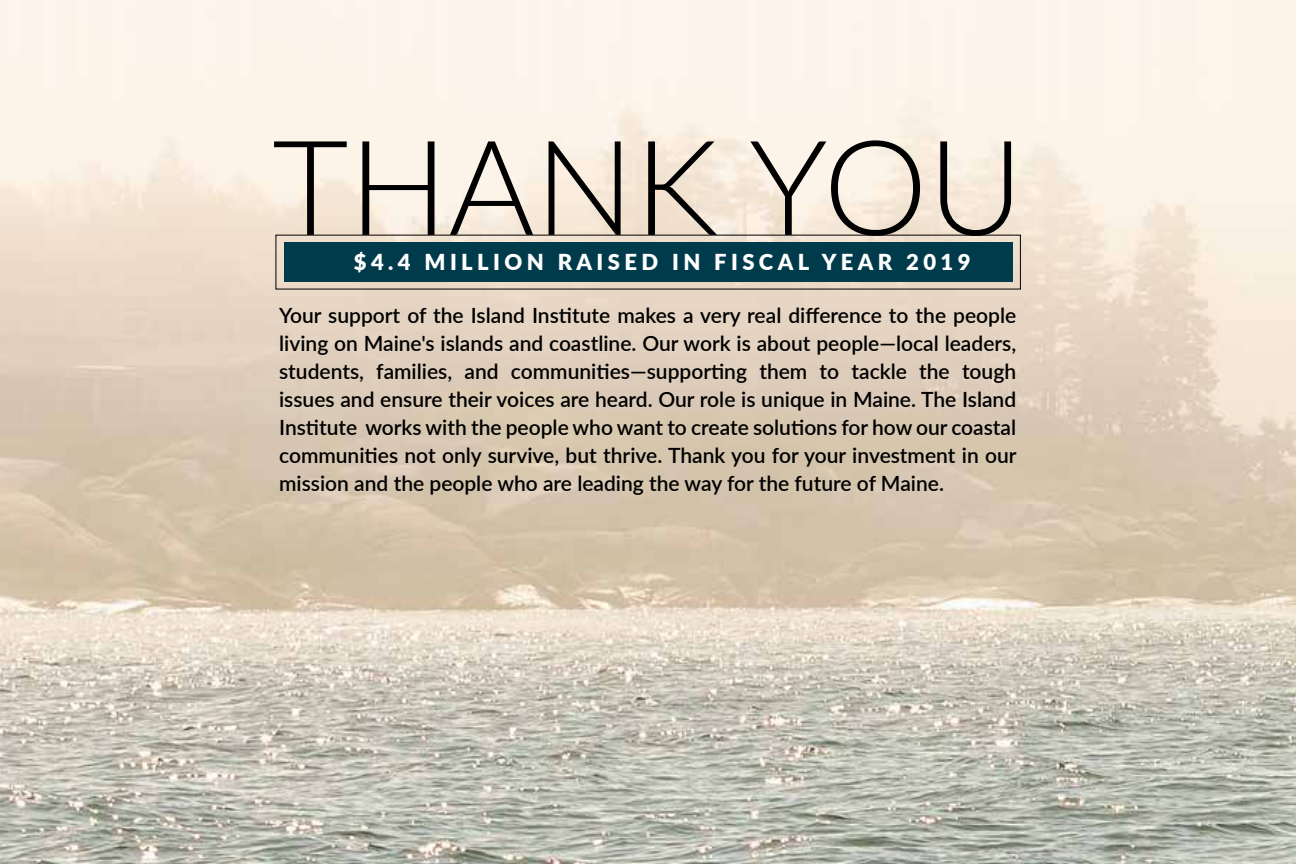
<style>
.page{position:relative;width:1296px;height:864px;background:#fff}
.page>*{position:absolute;margin:0;border:0;box-sizing:border-box;transform-origin:0 0}
.t1{font:300 132px "Lato";color:#000}
.t2{font:900 22px "Lato";letter-spacing:.2em;color:#fff}
.t3{font:600 21px/28px "Lato";color:#000;text-align:justify}
</style>
<div class="page">
<img style="left:0;top:0;width:1296px;height:864px">
<div style="left:284px;top:242px;width:728px;height:40px;background:#003b4c"></div>
<h1 class="t1" style="left:272px;top:96px;width:753px">THANK YOU</h1>
<p class="t2" style="left:354px;top:246px;width:618px">$4.4 MILLION RAISED IN FISCAL YEAR 2019</p>
<p class="t3" style="left:279px;top:301px;width:739px">Your support of the Island Institute makes a very real difference to the people living on Maine's islands and coastline. Our work is about people—local leaders, students, families, and communities—supporting them to tackle the tough issues and ensure their voices are heard. Our role is unique in Maine. The Island Institute works with the people who want to create solutions for how our coastal communities not only survive, but thrive. Thank you for your investment in our mission and the people who are leading the way for the future of Maine.</p>
</div>
